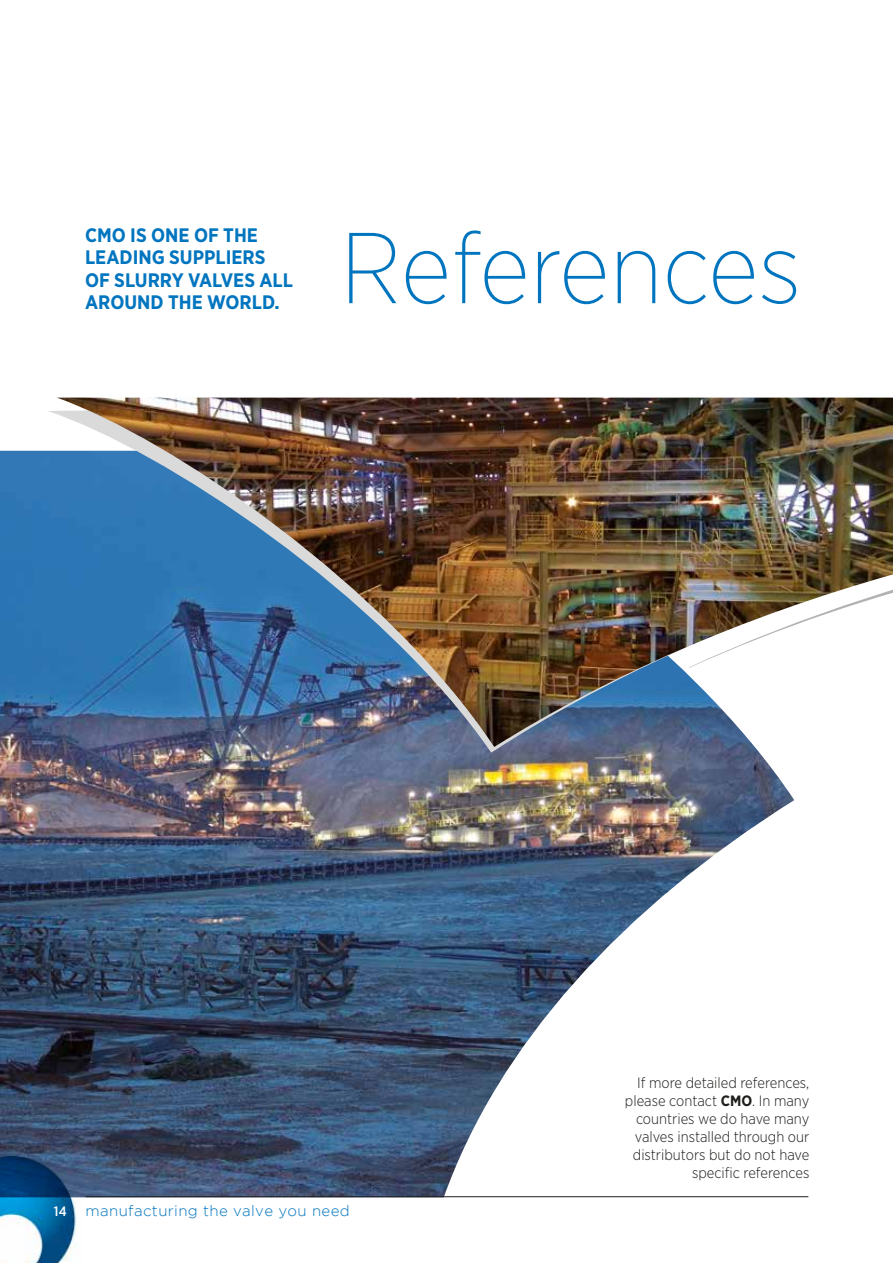
<style>
.page{position:relative;width:893px;height:1263px;background:#fff}
.page>*{position:absolute;margin:0;border:0;box-sizing:border-box;transform-origin:0 0}
.t1{font:200 100.35px "Gotham Narrow";color:#0075bf}
.t2{font:700 19.5px/22.5px "Gotham Narrow";color:#0075bf}
.t3{font:300 15px/18px "Gotham Narrow";color:#1d1d1b;text-align:right}
.t4{font:300 15px "Gotham";letter-spacing:.025em;color:#0075bf}
.s1{font-weight:700}
.s2{font-family:"Gotham Narrow";font-weight:500;font-size:13.5px;color:#fff}
</style>
<div class="page">
<img style="left:0;top:451px;width:794px;height:746px">
<img style="left:48px;top:411px;width:746px;height:342px">
<img style="left:57px;top:398px;width:737px;height:349px">
<img style="left:689px;top:398px;width:204px;height:270px">
<img style="left:0;top:1156px;width:82px;height:107px">
<hr style="left:85px;top:1196px;width:723px;height:1px;background:#1d1d1b">
<h2 class="t2" style="left:85px;top:223px;width:209px">CMO IS ONE OF THE<br>LEADING SUPPLIERS<br>OF SLURRY VALVES ALL<br>AROUND THE WORLD.</h2>
<h1 class="t1" style="left:340px;top:207px;width:462px">References</h1>
<p class="t3" style="left:625px;top:1073px;width:186px">If more detailed references, please contact <span class="s1">CMO</span>. In many countries we do have many valves installed through our distributors but do not have specific references</p>
<p class="t4" style="left:54px;top:1203px;width:297px"><span class="s2">14</span> manufacturing the valve you need</p>
</div>
